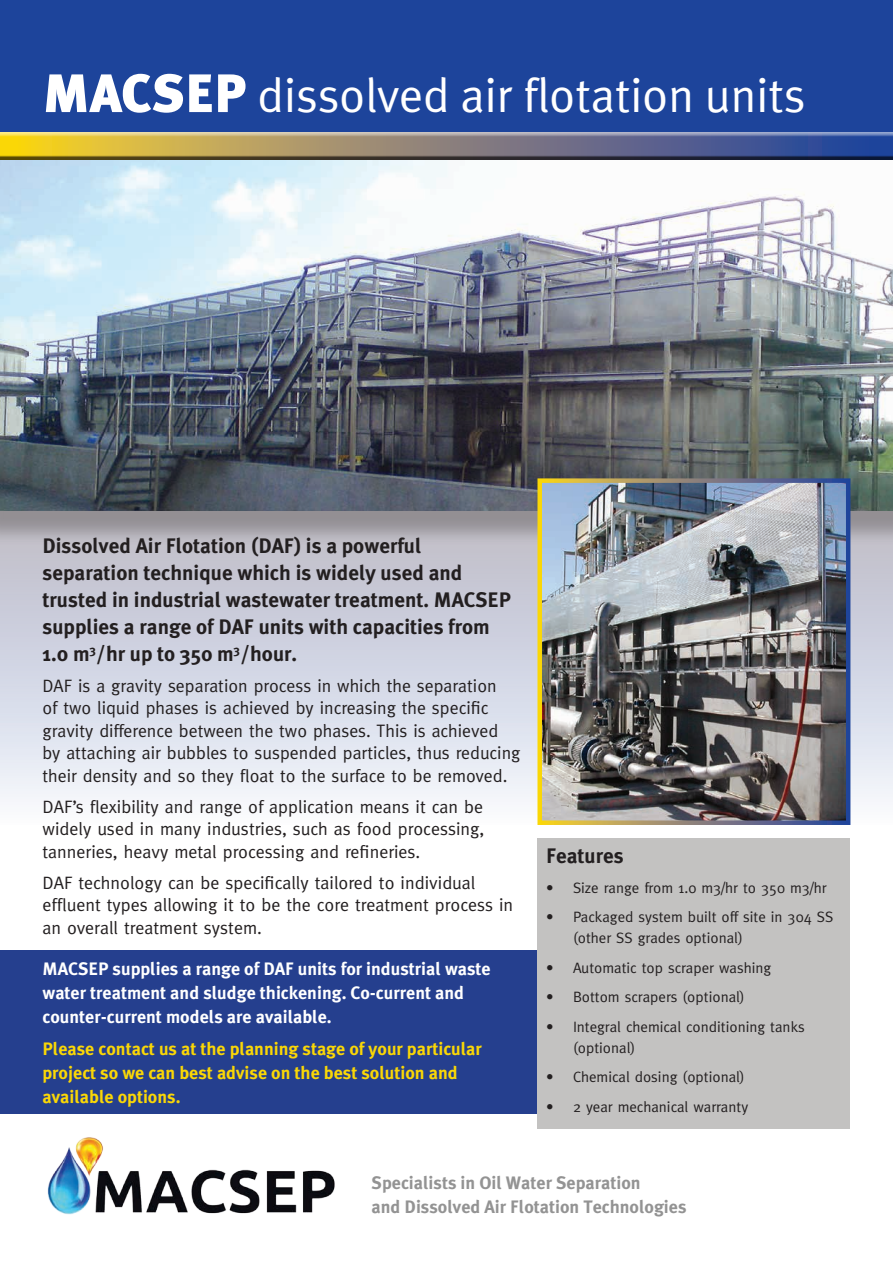
<style>
.page{position:relative;width:893px;height:1263px;background:#fff}
.page>*{position:absolute;margin:0;border:0;box-sizing:border-box;transform-origin:0 0}
.t1{font:48px "Meta Plus Normal";color:#fff}
.t2{font:700 21px/27px "Meta Plus";color:#231f20}
.t3{font:18px/22.5px "Meta";color:#231f20}
.t4{font:700 18px/24px "Meta Plus";color:#fff}
.t5{font:700 18px/24px "Meta Plus";color:#fad706}
.t6{font:700 18px/24px "Meta Plus";color:#939393}
.t7{font:15px/21px "Meta";color:#231f20}
.s1{font-family:"Meta Plus";font-weight:900;font-size:54px}
</style>
<div class="page">
<svg style="left:0;top:546px;width:893px;height:279px"></svg>
<div style="left:0;top:163px;width:893px;height:383px;background:#231f20;opacity:.3"></div>
<img style="left:0;top:162px;width:893px;height:348px">
<div style="left:0;top:950px;width:546px;height:164px;background:#253f8e"></div>
<img style="left:542px;top:483px;width:303px;height:337px">
<img style="left:47px;top:1137px;width:288px;height:78px">
<div style="left:0;top:0;width:893px;height:136px;background:#1d449b"></div>
<div style="left:0;top:132px;width:893px;height:30px;background:#231f20;opacity:.75"></div>
<div style="left:537px;top:838px;width:313px;height:291px;background:#c3c2c1"></div>
<h1 class="t1" style="left:43px;top:68px;width:764px"><span class="s1">MACSEP</span> dissolved air flotation units</h1>
<p class="t2" style="left:43px;top:532px;width:470px">Dissolved Air Flotation (DAF) is a powerful separation technique which is widely used and trusted in industrial wastewater treatment. MACSEP supplies a range of DAF units with capacities from 1.0 m<sup>3</sup>/hr up to 350 m<sup>3</sup>/hour.</p>
<p class="t3" style="left:43px;top:674px;width:479px">DAF is a gravity separation process in which the separation<br>of two liquid phases is achieved by increasing the specific gravity difference between the two phases. This is achieved by attaching air bubbles to suspended particles, thus reducing their density and so they float to the surface to be removed.</p>
<p class="t3" style="left:43px;top:795px;width:443px;text-align:justify">DAF’s flexibility and range of application means it can be widely used in many industries, such as food processing, tanneries, heavy metal processing and refineries.</p>
<p class="t3" style="left:43px;top:871px;width:472px">DAF technology can be specifically tailored to individual effluent types allowing it to be the core treatment process in an overall treatment system.</p>
<p class="t4" style="left:43px;top:956px;width:450px">MACSEP supplies a range of DAF units for industrial waste water treatment and sludge thickening. Co-current and counter-current models are available.</p>
<p class="t5" style="left:43px;top:1037px;width:441px">Please contact us at the planning stage of your particular project so we can best advise on the best solution and available options.</p>
<p class="t2" style="left:546px;top:842px;width:79px">Features</p>
<p class="t7" style="left:546px;top:877px;width:282px">• Size range from 1.0 m3/hr to 350 m3/hr</p>
<p class="t7" style="left:573px;top:906px;width:262px;text-indent:-27px">• Packaged system built off site in 304 SS (other SS grades optional)</p>
<p class="t7" style="left:546px;top:957px;width:227px">• Automatic top scraper washing</p>
<p class="t7" style="left:546px;top:986px;width:200px">• Bottom scrapers (optional)</p>
<p class="t7" style="left:573px;top:1016px;width:233px;text-indent:-27px">• Integral chemical conditioning tanks (optional)</p>
<p class="t7" style="left:546px;top:1066px;width:200px">• Chemical dosing (optional)</p>
<p class="t7" style="left:546px;top:1096px;width:204px">• 2 year mechanical warranty</p>
<p class="t6" style="left:372px;top:1170px;width:316px">Specialists in Oil Water Separation<br>and Dissolved Air Flotation Technologies</p>
</div>
